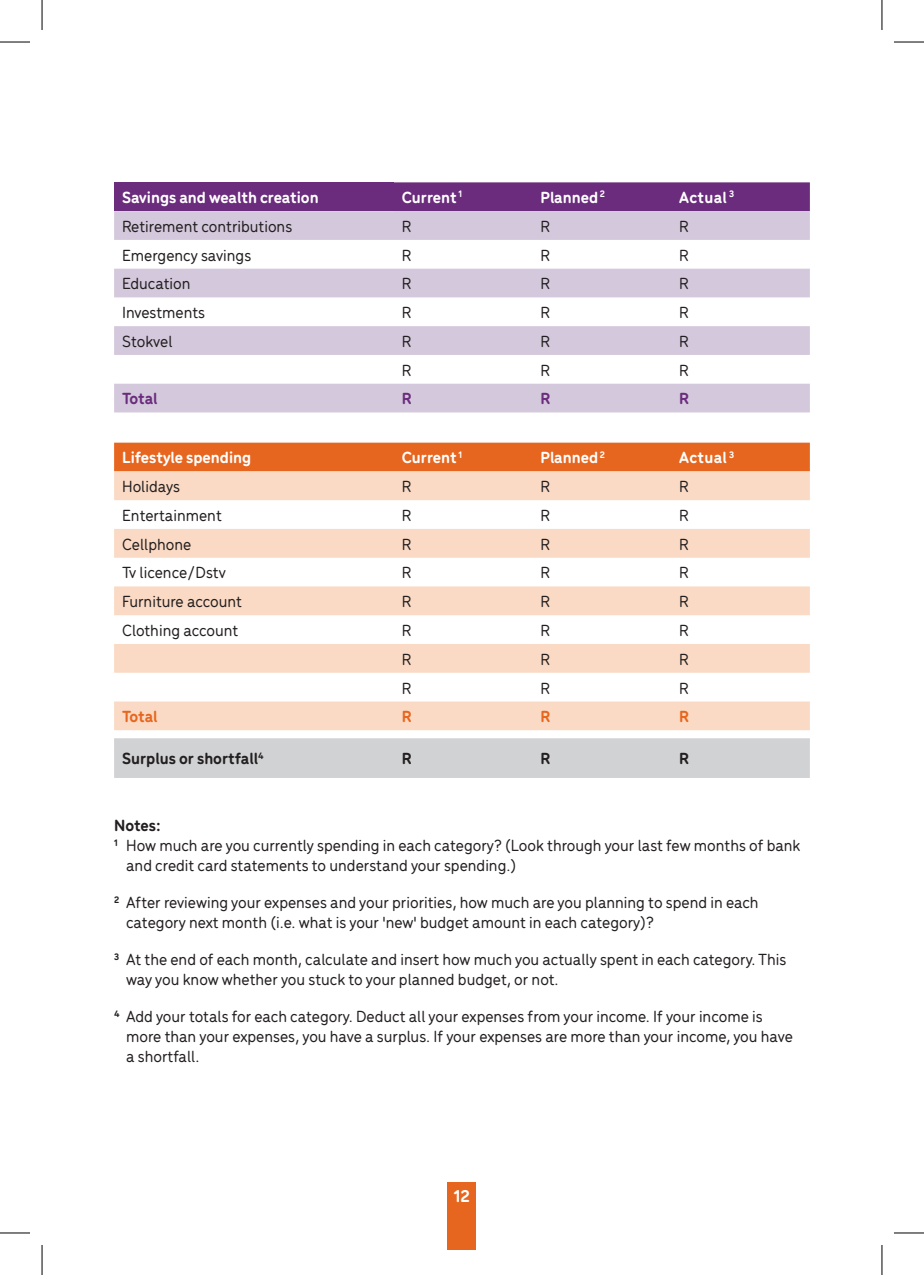
<style>
.page{position:relative;width:924px;height:1275px;background:#fff}
.page>*{position:absolute;margin:0;border:0;box-sizing:border-box;transform-origin:0 0}
.t1{font:700 18px "Menco";color:#fff}
.t2{font:500 17px/20px "Menco";color:#231f20}
.t3{font:700 17px "Menco";color:#fff}
.t4{font:700 17px "Menco";color:#231f20}
.t5{font:700 17px "Menco";letter-spacing:-.005em;color:#6b2c7d}
.t6{font:700 17px "Menco";letter-spacing:-.005em;color:#e7661f}
</style>
<div class="page">
<div style="left:447px;top:1182px;width:29px;height:68px;background:#e7661f"></div>
<div style="left:114px;top:182px;width:279px;height:29px;background:#6b2c7d"></div>
<div style="left:393px;top:182px;width:416px;height:29px;background:#6b2c7d"></div>
<svg style="left:114px;top:211px;width:695px;height:201px;fill:#d4c8dc"></svg>
<div style="left:114px;top:443px;width:695px;height:28px;background:#e7661f"></div>
<svg style="left:114px;top:471px;width:695px;height:259px;fill:#fadac4"></svg>
<div style="left:114px;top:738px;width:695px;height:40px;background:#d1d2d4"></div>
<hr style="left:0;top:42px;width:30px;height:1px;background:#000">
<hr style="left:893px;top:42px;width:30px;height:1px;background:#000">
<hr style="left:0;top:1232px;width:30px;height:1px;background:#000">
<hr style="left:893px;top:1232px;width:30px;height:1px;background:#000">
<hr style="left:42px;top:0;width:1px;height:30px;background:#000">
<hr style="left:42px;top:1245px;width:1px;height:30px;background:#000">
<hr style="left:881px;top:0;width:1px;height:30px;background:#000">
<hr style="left:881px;top:1245px;width:1px;height:30px;background:#000">
<p class="t3" style="left:122px;top:185px;width:198px">Savings and wealth creation</p>
<p class="t3" style="left:401px;top:185px;width:62px">Current <sup>1</sup></p>
<p class="t3" style="left:540px;top:185px;width:66px">Planned <sup>2</sup></p>
<p class="t3" style="left:679px;top:185px;width:56px">Actual <sup>3</sup></p>
<p class="t2" style="left:122px;top:215px;width:171px">Retirement contributions</p>
<p class="t2" style="left:401px;top:215px;width:11px">R</p>
<p class="t2" style="left:540px;top:215px;width:11px">R</p>
<p class="t2" style="left:679px;top:215px;width:11px">R</p>
<p class="t2" style="left:122px;top:244px;width:131px">Emergency savings</p>
<p class="t2" style="left:401px;top:244px;width:11px">R</p>
<p class="t2" style="left:540px;top:244px;width:11px">R</p>
<p class="t2" style="left:679px;top:244px;width:11px">R</p>
<p class="t2" style="left:122px;top:273px;width:70px">Education</p>
<p class="t2" style="left:401px;top:273px;width:11px">R</p>
<p class="t2" style="left:540px;top:273px;width:11px">R</p>
<p class="t2" style="left:679px;top:273px;width:11px">R</p>
<p class="t2" style="left:122px;top:301px;width:85px">Investments</p>
<p class="t2" style="left:401px;top:301px;width:11px">R</p>
<p class="t2" style="left:540px;top:301px;width:11px">R</p>
<p class="t2" style="left:679px;top:301px;width:11px">R</p>
<p class="t2" style="left:122px;top:330px;width:52px">Stokvel</p>
<p class="t2" style="left:401px;top:330px;width:11px">R</p>
<p class="t2" style="left:540px;top:330px;width:11px">R</p>
<p class="t2" style="left:679px;top:330px;width:11px">R</p>
<p class="t2" style="left:401px;top:359px;width:11px">R</p>
<p class="t2" style="left:540px;top:359px;width:11px">R</p>
<p class="t2" style="left:679px;top:359px;width:11px">R</p>
<p class="t5" style="left:122px;top:386px;width:37px">Total</p>
<p class="t5" style="left:401px;top:386px;width:11px">R</p>
<p class="t5" style="left:540px;top:386px;width:11px">R</p>
<p class="t5" style="left:679px;top:386px;width:11px">R</p>
<p class="t3" style="left:122px;top:445px;width:131px">Lifestyle spending</p>
<p class="t3" style="left:401px;top:445px;width:62px">Current <sup>1</sup></p>
<p class="t3" style="left:540px;top:445px;width:66px">Planned <sup>2</sup></p>
<p class="t3" style="left:679px;top:445px;width:56px">Actual <sup>3</sup></p>
<p class="t2" style="left:122px;top:475px;width:59px">Holidays</p>
<p class="t2" style="left:401px;top:475px;width:11px">R</p>
<p class="t2" style="left:540px;top:475px;width:11px">R</p>
<p class="t2" style="left:679px;top:475px;width:11px">R</p>
<p class="t2" style="left:122px;top:504px;width:101px">Entertainment</p>
<p class="t2" style="left:401px;top:504px;width:11px">R</p>
<p class="t2" style="left:540px;top:504px;width:11px">R</p>
<p class="t2" style="left:679px;top:504px;width:11px">R</p>
<p class="t2" style="left:122px;top:533px;width:71px">Cellphone</p>
<p class="t2" style="left:401px;top:533px;width:11px">R</p>
<p class="t2" style="left:540px;top:533px;width:11px">R</p>
<p class="t2" style="left:679px;top:533px;width:11px">R</p>
<p class="t2" style="left:122px;top:562px;width:105px">Tv licence/Dstv</p>
<p class="t2" style="left:401px;top:562px;width:11px">R</p>
<p class="t2" style="left:540px;top:562px;width:11px">R</p>
<p class="t2" style="left:679px;top:562px;width:11px">R</p>
<p class="t2" style="left:122px;top:590px;width:121px">Furniture account</p>
<p class="t2" style="left:401px;top:590px;width:11px">R</p>
<p class="t2" style="left:540px;top:590px;width:11px">R</p>
<p class="t2" style="left:679px;top:590px;width:11px">R</p>
<p class="t2" style="left:122px;top:619px;width:118px">Clothing account</p>
<p class="t2" style="left:401px;top:619px;width:11px">R</p>
<p class="t2" style="left:540px;top:619px;width:11px">R</p>
<p class="t2" style="left:679px;top:619px;width:11px">R</p>
<p class="t2" style="left:401px;top:648px;width:11px">R</p>
<p class="t2" style="left:540px;top:648px;width:11px">R</p>
<p class="t2" style="left:679px;top:648px;width:11px">R</p>
<p class="t2" style="left:401px;top:677px;width:11px">R</p>
<p class="t2" style="left:540px;top:677px;width:11px">R</p>
<p class="t2" style="left:679px;top:677px;width:11px">R</p>
<p class="t6" style="left:122px;top:704px;width:37px">Total</p>
<p class="t6" style="left:401px;top:704px;width:11px">R</p>
<p class="t6" style="left:540px;top:704px;width:11px">R</p>
<p class="t6" style="left:679px;top:704px;width:11px">R</p>
<p class="t4" style="left:122px;top:746px;width:143px">Surplus or shortfall<sup>4</sup></p>
<p class="t4" style="left:401px;top:746px;width:11px">R</p>
<p class="t4" style="left:540px;top:746px;width:11px">R</p>
<p class="t4" style="left:679px;top:746px;width:11px">R</p>
<p class="t4" style="left:114px;top:813px;width:48px">Notes:</p>
<p class="t2" style="left:114px;top:834px;width:687px"><sup>1</sup> How much are you currently spending in each category? (Look through your last few months of bank</p>
<p class="t2" style="left:126px;top:854px;width:391px">and credit card statements to understand your spending.)</p>
<p class="t2" style="left:126px;top:891px;width:633px;text-indent:-12px"><sup>2</sup> After reviewing your expenses and your priorities, how much are you planning to spend in each category next month (i.e. what is your 'new' budget amount in each category)?</p>
<p class="t2" style="left:126px;top:948px;width:661px;text-indent:-12px"><sup>3</sup> At the end of each month, calculate and insert how much you actually spent in each category. This way you know whether you stuck to your planned budget, or not.</p>
<p class="t2" style="left:126px;top:1005px;width:668px;text-indent:-12px"><sup>4</sup> Add your totals for each category. Deduct all your expenses from your income. If your income is more than your expenses, you have a surplus. If your expenses are more than your income, you have a shortfall.</p>
<p class="t1" style="left:453px;top:1182px;width:18px">12</p>
</div>
